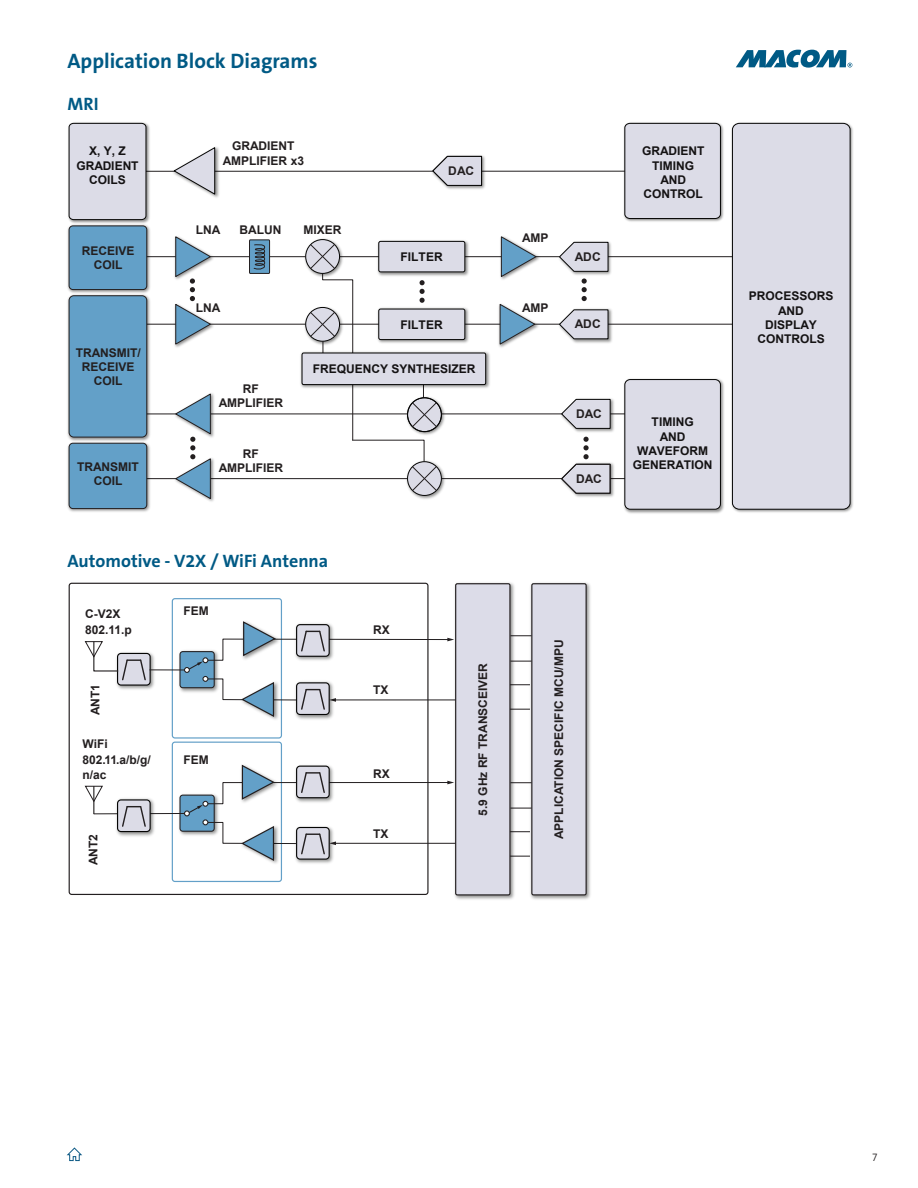
<style>
.page{position:relative;width:918px;height:1188px;background:#fff}
.page>*{position:absolute;margin:0;border:0;box-sizing:border-box;transform-origin:0 0}
.t1{font:700 21px "The Sans B7";color:#005a85}
.blue_12pt_subhead{font:700 18px "The Sans B W7";color:#005a85}
.t2{font:700 12px/14.2px "Arial";color:#231f20;text-align:center}
.t3{font:700 12px/14.2px "Arial";color:#141213;text-align:center}
.t4{font:10.5px "Gotham Narrow";color:#231f20}
</style>
<div class="page">
<svg style="left:736px;top:50px;width:116px;height:18px"></svg>
<svg style="left:66px;top:1147px;width:16px;height:14px"></svg>
<hr style="left:73px;top:256px;width:691px;height:1px;background:#231f20">
<hr style="left:72px;top:324px;width:691px;height:1px;background:#231f20">
<hr style="left:82px;top:171px;width:567px;height:1px;background:#231f20">
<img style="left:622px;top:122px;width:102px;height:100px">
<div style="left:624px;top:123px;width:97px;height:96px;background:#dcdce7"></div>
<img style="left:729px;top:122px;width:124px;height:391px">
<div style="left:732px;top:123px;width:118px;height:386px;background:#dcdce7;border-radius:7px"></div>
<div style="left:732px;top:123px;width:119px;height:387px;border:1px solid #050504;border-radius:7px"></div>
<hr style="left:72px;top:413px;width:577px;height:1px;background:#231f20">
<hr style="left:72px;top:478px;width:576px;height:1px;background:#231f20">
<img style="left:557px;top:242px;width:57px;height:33px">
<svg style="left:558px;top:241px;width:51px;height:31px;background:#cdcdd5"></svg>
<img style="left:556px;top:308px;width:58px;height:35px">
<svg style="left:558px;top:309px;width:51px;height:31px;background:#ccccd3"></svg>
<img style="left:558px;top:398px;width:58px;height:34px">
<svg style="left:560px;top:398px;width:51px;height:31px;background:#cdcdd5"></svg>
<img style="left:558px;top:463px;width:58px;height:34px">
<img style="left:621px;top:378px;width:103px;height:136px">
<div style="left:625px;top:380px;width:95px;height:129px;background:#dcdce7;border-radius:5px"></div>
<div style="left:624px;top:379px;width:97px;height:131px;border:1px solid #050504;border-radius:5px"></div>
<img style="left:67px;top:225px;width:86px;height:67px">
<div style="left:69px;top:226px;width:78px;height:64px;background:#63a0c8;border-radius:4px"></div>
<div style="left:69px;top:225px;width:78px;height:65px;border:1px solid #231f20;border-radius:4px"></div>
<img style="left:67px;top:292px;width:86px;height:148px">
<div style="left:69px;top:296px;width:78px;height:141px;background:#63a0c8;border-radius:5px"></div>
<div style="left:69px;top:295px;width:78px;height:143px;border:1px solid #231f20;border-radius:5px"></div>
<img style="left:67px;top:440px;width:86px;height:72px">
<div style="left:69px;top:443px;width:78px;height:66px;background:#63a0c8;border-radius:4px"></div>
<div style="left:69px;top:443px;width:78px;height:66px;border:1px solid #231f20;border-radius:4px"></div>
<svg style="left:582px;top:278px;width:5px;height:23px"></svg>
<svg style="left:560px;top:437px;width:51px;height:57px"></svg>
<img style="left:171px;top:147px;width:50px;height:51px">
<svg style="left:172px;top:147px;width:44px;height:48px"></svg>
<img style="left:172px;top:256px;width:45px;height:4px">
<img style="left:172px;top:323px;width:45px;height:25px">
<svg style="left:174px;top:236px;width:38px;height:110px"></svg>
<img style="left:497px;top:306px;width:44px;height:42px">
<svg style="left:499px;top:304px;width:38px;height:41px"></svg>
<img style="left:498px;top:256px;width:44px;height:24px">
<svg style="left:500px;top:236px;width:38px;height:42px"></svg>
<img style="left:172px;top:458px;width:45px;height:44px">
<img style="left:172px;top:393px;width:45px;height:44px">
<svg style="left:174px;top:393px;width:38px;height:107px"></svg>
<img style="left:430px;top:155px;width:58px;height:34px">
<svg style="left:432px;top:155px;width:50px;height:31px;background:#cbcbd3"></svg>
<img style="left:438px;top:307px;width:33px;height:36px">
<div style="left:379px;top:309px;width:86px;height:31px;background:#dcdce7;border-radius:2px"></div>
<div style="left:378px;top:309px;width:87px;height:31px;border:1px solid #050504;border-radius:2px"></div>
<img style="left:378px;top:240px;width:93px;height:36px">
<div style="left:379px;top:241px;width:86px;height:31px;background:#dcdce7;border-radius:2px"></div>
<div style="left:378px;top:241px;width:87px;height:31px;border:1px solid #050504;border-radius:2px"></div>
<img style="left:302px;top:238px;width:34px;height:32px">
<svg style="left:306px;top:240px;width:34px;height:33px"></svg>
<div style="left:305px;top:239px;width:35px;height:35px;border:1px solid #050504;border-radius:50%"></div>
<img style="left:302px;top:313px;width:7px;height:25px">
<svg style="left:306px;top:307px;width:34px;height:34px"></svg>
<div style="left:305px;top:307px;width:35px;height:35px;border:1px solid #050504;border-radius:50%"></div>
<img style="left:438px;top:401px;width:10px;height:29px">
<svg style="left:407px;top:397px;width:35px;height:35px"></svg>
<div style="left:407px;top:397px;width:35px;height:35px;border:1px solid #050504;border-radius:50%"></div>
<img style="left:411px;top:465px;width:37px;height:34px">
<div style="left:408px;top:462px;width:33px;height:33px;background:#dcdce7;border-radius:50%"></div>
<div style="left:407px;top:461px;width:35px;height:35px;border:1px solid #050504;border-radius:50%"></div>
<svg style="left:309px;top:243px;width:129px;height:249px"></svg>
<img style="left:300px;top:350px;width:190px;height:41px">
<div style="left:302px;top:353px;width:184px;height:32px;background:#dcdce7;border-radius:2px"></div>
<div style="left:302px;top:353px;width:184px;height:32px;border:1px solid #050504;border-radius:2px"></div>
<img style="left:69px;top:122px;width:82px;height:103px">
<svg style="left:68px;top:123px;width:79px;height:97px;background:#d2d2dc"></svg>
<div style="left:250px;top:240px;width:20px;height:33px;background:#63a0c8"></div>
<div style="left:249px;top:239px;width:21px;height:35px;border:1px solid #231f20"></div>
<svg style="left:253px;top:244px;width:13px;height:26px"></svg>
<div style="left:172px;top:598px;width:110px;height:141px;border:1px solid #63a0c8;border-radius:3px"></div>
<div style="left:172px;top:742px;width:110px;height:140px;border:1px solid #63a0c8;border-radius:3px"></div>
<img style="left:454px;top:582px;width:63px;height:318px">
<div style="left:456px;top:584px;width:54px;height:311px;background:#dcdce8;border-radius:2px"></div>
<div style="left:455px;top:583px;width:56px;height:313px;border:1px solid #231f20;border-radius:2px"></div>
<img style="left:528px;top:582px;width:63px;height:318px">
<div style="left:532px;top:584px;width:54px;height:311px;background:#dcdce8;border-radius:2px"></div>
<div style="left:531px;top:583px;width:56px;height:312px;border:1px solid #231f20;border-radius:2px"></div>
<div style="left:69px;top:583px;width:360px;height:312px;border:1px solid #231f20;border-radius:3px"></div>
<img style="left:116px;top:652px;width:42px;height:38px">
<div style="left:118px;top:653px;width:32px;height:32px;background:#dcdce7;border-radius:3px"></div>
<div style="left:117px;top:653px;width:34px;height:33px;border:1px solid #050504;border-radius:3px"></div>
<svg style="left:84px;top:641px;width:63px;height:40px"></svg>
<svg style="left:84px;top:785px;width:19px;height:29px"></svg>
<img style="left:176px;top:650px;width:8px;height:42px">
<div style="left:180px;top:652px;width:34px;height:36px;background:#63a0c8;border-radius:3px"></div>
<div style="left:179px;top:651px;width:36px;height:37px;border:1px solid #231f20;border-radius:3px"></div>
<hr style="left:150px;top:669px;width:34px;height:1px;background:#231f20">
<img style="left:271px;top:718px;width:10px;height:6px">
<img style="left:179px;top:794px;width:5px;height:41px">
<div style="left:180px;top:795px;width:34px;height:36px;background:#63a0c8;border-radius:3px"></div>
<div style="left:179px;top:795px;width:36px;height:37px;border:1px solid #231f20;border-radius:3px"></div>
<hr style="left:94px;top:813px;width:90px;height:1px;background:#231f20">
<img style="left:113px;top:798px;width:45px;height:39px">
<div style="left:118px;top:800px;width:32px;height:32px;background:#dcdce7;border-radius:3px"></div>
<div style="left:117px;top:799px;width:34px;height:33px;border:1px solid #050504;border-radius:3px"></div>
<svg style="left:122px;top:806px;width:24px;height:21px"></svg>
<hr style="left:335px;top:699px;width:121px;height:1px;background:#231f20">
<hr style="left:335px;top:843px;width:121px;height:1px;background:#231f20">
<svg style="left:184px;top:621px;width:270px;height:97px"></svg>
<img style="left:272px;top:862px;width:9px;height:6px">
<svg style="left:184px;top:764px;width:270px;height:98px"></svg>
<p class="t1" style="left:68px;top:50px;width:252px">Application Block Diagrams</p>
<p class="blue_12pt_subhead" style="left:68px;top:92px;width:33px">MRI</p>
<p class="t3" style="left:76px;top:144px;width:64px">X, Y, Z<br>GRADIENT<br>COILS</p>
<p class="t2" style="left:82px;top:244px;width:54px">RECEIVE<br>COIL</p>
<p class="t2" style="left:223px;top:139px;width:83px">GRADIENT<br>AMPLIFIER x3</p>
<p class="t2" style="left:196px;top:223px;width:26px">LNA</p>
<p class="t2" style="left:239px;top:223px;width:44px">BALUN</p>
<p class="t2" style="left:303px;top:223px;width:40px">MIXER</p>
<p class="t2" style="left:196px;top:301px;width:26px">LNA</p>
<p class="t2" style="left:448px;top:164px;width:27px">DAC</p>
<p class="t3" style="left:401px;top:250px;width:44px">FILTER</p>
<p class="t3" style="left:401px;top:317px;width:44px">FILTER</p>
<p class="t2" style="left:76px;top:345px;width:67px">TRANSMIT/<br>RECEIVE<br>COIL</p>
<p class="t2" style="left:77px;top:460px;width:63px">TRANSMIT<br>COIL</p>
<p class="t2" style="left:219px;top:382px;width:66px">RF<br>AMPLIFIER</p>
<p class="t2" style="left:219px;top:446px;width:66px">RF<br>AMPLIFIER</p>
<p class="t3" style="left:313px;top:362px;width:164px">FREQUENCY SYNTHESIZER</p>
<p class="blue_12pt_subhead" style="left:68px;top:549px;width:262px">Automotive - V2X / WiFi Antenna</p>
<p class="t2" style="left:85px;top:607px;width:48px;line-height:15.6px;text-align:left">C-V2X<br>802.11.p</p>
<p class="t2" style="left:183px;top:604px;width:27px">FEM</p>
<p class="t2" style="left:88px;top:715px;width:33px;rotate:-90deg">ANT1</p>
<p class="t2" style="left:82px;top:736px;width:70px;line-height:15.6px;text-align:left">WiFi<br>802.11.a/b/g/ n/ac</p>
<p class="t2" style="left:86px;top:865px;width:33px;rotate:-90deg">ANT2</p>
<p class="t2" style="left:183px;top:752px;width:27px">FEM</p>
<p class="t2" style="left:373px;top:622px;width:18px">RX</p>
<p class="t2" style="left:373px;top:683px;width:17px">TX</p>
<p class="t2" style="left:373px;top:767px;width:18px">RX</p>
<p class="t2" style="left:373px;top:827px;width:17px">TX</p>
<p class="t2" style="left:476px;top:816px;width:154px;rotate:-90deg">5.9 GHz RF TRANSCEIVER</p>
<p class="t2" style="left:522px;top:231px;width:28px">AMP</p>
<p class="t2" style="left:522px;top:301px;width:28px">AMP</p>
<p class="t2" style="left:575px;top:250px;width:27px">ADC</p>
<p class="t2" style="left:575px;top:317px;width:27px">ADC</p>
<p class="t3" style="left:642px;top:144px;width:64px">GRADIENT<br>TIMING<br>AND<br>CONTROL</p>
<p class="t2" style="left:576px;top:407px;width:27px">DAC</p>
<p class="t2" style="left:576px;top:472px;width:27px">DAC</p>
<p class="t3" style="left:633px;top:415px;width:81px">TIMING<br>AND<br>WAVEFORM<br>GENERATION</p>
<p class="t2" style="left:552px;top:839px;width:201px;rotate:-90deg">APPLICATION SPECIFIC MCU/MPU</p>
<p class="t3" style="left:749px;top:289px;width:86px">PROCESSORS<br>AND<br>DISPLAY<br>CONTROLS</p>
<p class="t4" style="left:872px;top:1151px;width:7px">7</p>
</div>
